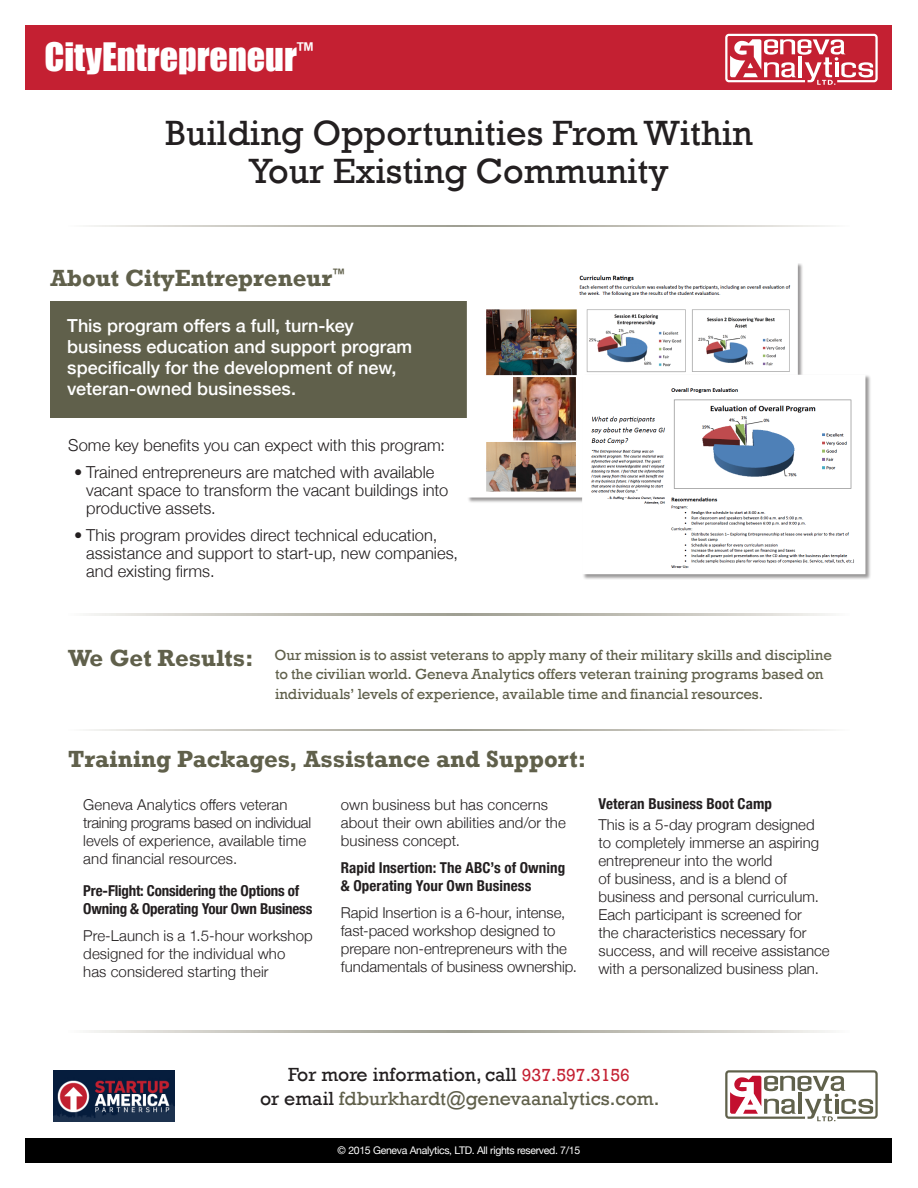
<style>
.page{position:relative;width:918px;height:1188px;background:#fff}
.page>*{position:absolute;margin:0;border:0;box-sizing:border-box;transform-origin:0 0}
.t1{font:36px/37.5px "Rockwell";color:#231f20;text-align:center}
.t2{font:36px "Impact";color:#fff}
.t3{font:700 24px "Rockwell";color:#60604b}
.t4{font:19.5px/24px "Rockwell";color:#60604b;text-align:center}
.t5{font:500 18px/21px "Helvetica Neue";color:#fff}
.bullets{font:300 16.5px/18px "Helvetica Neue";letter-spacing:.005em;color:#231f20}
.t6{font:300 15px/18px "Helvetica Neue";color:#231f20}
.t7{font:15px/19.5px "Rockwell";letter-spacing:-.005em;color:#60604b}
.Text_Subhead{font:700 condensed 15px/18px "Helvetica Neue";color:#231f20}
.t8{font:10.5px "Helvetica Neue";letter-spacing:-.03em;color:#fff}
.s1{color:#231f20}
.s2{font-size:18px;color:#c42032}
</style>
<div class="page">
<div style="left:50px;top:301px;width:711px;height:117px;background:#60604b"></div>
<div style="left:26px;top:26px;width:866px;height:64px;background:#c42032"></div>
<div style="left:26px;top:1138px;width:866px;height:25px;background:#000"></div>
<img style="left:466px;top:263px;width:335px;height:238px">
<div style="left:582px;top:375px;width:289px;height:205px;background:#231f20;opacity:.46"></div>
<svg style="left:579px;top:372px;width:289px;height:205px"></svg>
<svg style="left:88px;top:225px;width:743px;height:1px"></svg>
<svg style="left:88px;top:1031px;width:743px;height:1px"></svg>
<svg style="left:88px;top:614px;width:743px;height:1px"></svg>
<svg style="left:88px;top:729px;width:743px;height:2px"></svg>
<svg style="left:725px;top:1070px;width:153px;height:51px"></svg>
<svg style="left:725px;top:34px;width:153px;height:51px"></svg>
<img style="left:53px;top:1070px;width:122px;height:51px">
<p class="t2" style="left:44px;top:29px;width:270px">CityEntrepreneur<sup>™</sup></p>
<p class="t1" style="left:165px;top:115px;width:589px">Building Opportunities From Within<br>Your Existing Community</p>
<p class="t3" style="left:50px;top:263px;width:297px">About CityEntrepreneur<sup>™</sup></p>
<p class="t5" style="left:67px;top:314px;width:347px">This program offers a full, turn-key business education and support program specifically for the development of new, veteran-owned businesses.</p>
<p class="bullets" style="left:68px;top:435px;width:378px">Some key benefits you can expect with this program:</p>
<p class="bullets" style="left:86px;top:462px;width:363px;text-indent:-12px">• Trained entrepreneurs are matched with available vacant space to transform the vacant buildings into productive assets.</p>
<p class="bullets" style="left:86px;top:525px;width:373px;text-indent:-12px">• This program provides direct technical education, assistance and support to start-up, new companies, and existing firms.</p>
<p class="t3" style="left:68px;top:643px;width:187px">We Get Results:</p>
<p class="t7" style="left:274px;top:645px;width:559px">Our mission is to assist veterans to apply many of their military skills and discipline to the civilian world. Geneva Analytics offers veteran training programs based on individuals’ levels of experience, available time and financial resources.</p>
<p class="t3" style="left:68px;top:744px;width:520px">Training Packages, Assistance and Support:</p>
<p class="t6" style="left:83px;top:795px;width:229px">Geneva Analytics offers veteran training programs based on individual levels of experience, available time and financial resources.</p>
<p class="Text_Subhead" style="left:83px;top:880px;width:231px">Pre-Flight: Considering the Options of<br>Owning &amp; Operating Your Own Business</p>
<p class="t6" style="left:83px;top:925px;width:231px">Pre-Launch is a 1.5-hour workshop designed for the individual who<br>has considered starting their</p>
<p class="t6" style="left:341px;top:795px;width:226px">own business but has concerns about their own abilities and/or the business concept.</p>
<p class="Text_Subhead" style="left:341px;top:858px;width:226px">Rapid Insertion: The ABC’s of Owning &amp; Operating Your Own Business</p>
<p class="t6" style="left:341px;top:903px;width:238px">Rapid Insertion is a 6-hour, intense, fast-paced workshop designed to prepare non-entrepreneurs with the fundamentals of business ownership.</p>
<p class="Text_Subhead" style="left:598px;top:794px;width:175px">Veteran Business Boot Camp</p>
<p class="t6" style="left:598px;top:815px;width:233px">This is a 5-day program designed to completely immerse an aspiring entrepreneur into the world<br>of business, and is a blend of business and personal curriculum.<br>Each participant is screened for<br>the characteristics necessary for success, and will receive assistance with a personalized business plan.</p>
<p class="t4" style="left:260px;top:1062px;width:401px"><span class="s1">For more information, call</span> <span class="s2">937.597.3156<br></span><span class="s1">or email</span> fdburkhardt@genevaanalytics.com.</p>
<p class="t8" style="left:338px;top:1143px;width:244px">© 2015 Geneva Analytics, LTD. All rights reserved. 7/15</p>
</div>
